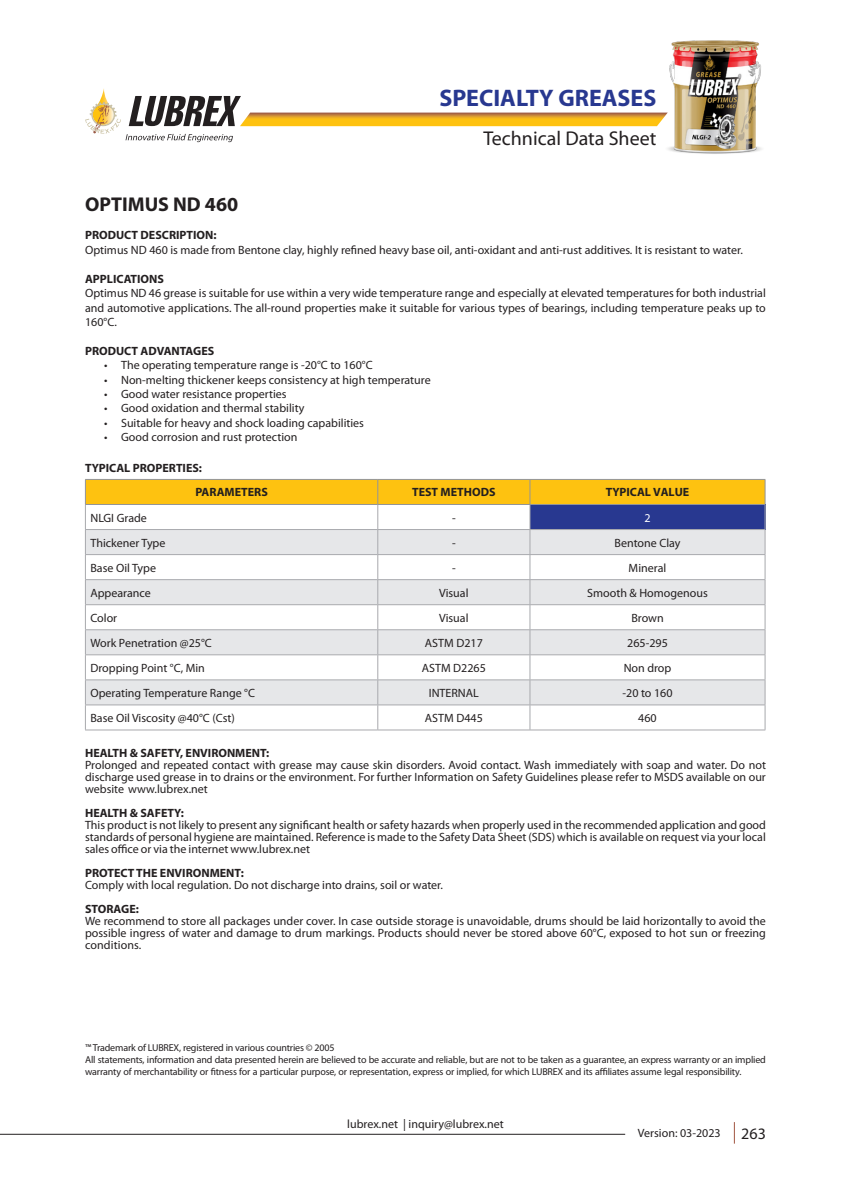
<style>
.page{position:relative;width:851px;height:1191px;background:#fff}
.page>*{position:absolute;margin:0;border:0;box-sizing:border-box;transform-origin:0 0}
.t1{font:700 24px "Myriad Pro";color:#283890}
.t2{font:20px "Myriad Pro";color:#231f20}
.t3{font:700 20px "Myriad Pro";color:#231f20}
.t4{font:16px "Myriad Pro";color:#231f20}
.t5{font:12px/12px "Myriad Pro";color:#231f20;text-align:justify}
.t6{font:700 12px "Myriad Pro";color:#231f20}
.t7{font:12px "Myriad Pro";color:#fff}
.t8{font:10px/12px "Myriad Pro";letter-spacing:-.015em;color:#231f20}
</style>
<div class="page">
<svg style="left:734px;top:1122px;width:1px;height:21px"></svg>
<hr style="left:0;top:1134px;width:625px;height:1px;background:#231f20">
<svg style="left:85px;top:88px;width:575px;height:54px"></svg>
<img style="left:660px;top:40px;width:102px;height:114px">
<hr style="left:85px;top:729px;width:293px;height:1px;background:#a8a9ad">
<hr style="left:378px;top:729px;width:152px;height:1px;background:#a8a9ad">
<hr style="left:530px;top:729px;width:235px;height:1px;background:#a8a9ad">
<svg style="left:85px;top:479px;width:680px;height:250px"></svg>
<hr style="left:530px;top:504px;width:235px;height:1px;background:#939598">
<h1 class="t1" style="left:439px;top:83px;width:218px">SPECIALTY GREASES</h1>
<h2 class="t2" style="left:483px;top:126px;width:174px">Technical Data Sheet</h2>
<p class="t3" style="left:85px;top:191px;width:155px">OPTIMUS ND 460</p>
<p class="t6" style="left:85px;top:228px;width:133px">PRODUCT DESCRIPTION:</p>
<p class="t5" style="left:85px;top:244px;width:659px">Optimus ND 460 is made from Bentone clay, highly refined heavy base oil, anti-oxidant and anti-rust additives. It is resistant to water.</p>
<p class="t6" style="left:85px;top:271px;width:80px">APPLICATIONS</p>
<p class="t5" style="left:85px;top:286px;width:682px;line-height:14.4px">Optimus ND 46 grease is suitable for use within a very wide temperature range and especially at elevated temperatures for both industrial and automotive applications. The all-round properties make it suitable for various types of bearings, including temperature peaks up to 160°C.</p>
<p class="t6" style="left:85px;top:343px;width:131px">PRODUCT ADVANTAGES</p>
<p class="t5" style="left:104px;top:359px;width:270px">• The operating temperature range is -20°C to 160°C</p>
<p class="t5" style="left:104px;top:373px;width:328px">• Non-melting thickener keeps consistency at high temperature</p>
<p class="t5" style="left:104px;top:388px;width:184px">• Good water resistance properties</p>
<p class="t5" style="left:104px;top:402px;width:202px">• Good oxidation and thermal stability</p>
<p class="t5" style="left:104px;top:416px;width:261px">• Suitable for heavy and shock loading capabilities</p>
<p class="t5" style="left:104px;top:431px;width:195px">• Good corrosion and rust protection</p>
<p class="t6" style="left:85px;top:460px;width:118px">TYPICAL PROPERTIES:</p>
<p class="t6" style="left:195px;top:484px;width:74px">PARAMETERS</p>
<p class="t6" style="left:412px;top:484px;width:85px">TEST METHODS</p>
<p class="t6" style="left:605px;top:484px;width:85px">TYPICAL VALUE</p>
<p class="t5" style="left:90px;top:511px;width:58px">NLGI Grade</p>
<p class="t5" style="left:452px;top:511px;width:5px">-</p>
<p class="t7" style="left:644px;top:510px;width:8px">2</p>
<p class="t5" style="left:90px;top:536px;width:76px">Thickener Type</p>
<p class="t5" style="left:452px;top:536px;width:5px">-</p>
<p class="t5" style="left:614px;top:536px;width:68px">Bentone Clay</p>
<p class="t5" style="left:90px;top:561px;width:67px">Base Oil Type</p>
<p class="t5" style="left:452px;top:561px;width:5px">-</p>
<p class="t5" style="left:628px;top:561px;width:39px">Mineral</p>
<p class="t5" style="left:90px;top:586px;width:62px">Appearance</p>
<p class="t5" style="left:439px;top:586px;width:31px">Visual</p>
<p class="t5" style="left:587px;top:586px;width:122px">Smooth &amp; Homogenous</p>
<p class="t5" style="left:90px;top:611px;width:28px">Color</p>
<p class="t5" style="left:439px;top:611px;width:31px">Visual</p>
<p class="t5" style="left:631px;top:611px;width:34px">Brown</p>
<p class="t5" style="left:90px;top:636px;width:123px">Work Penetration @25°C</p>
<p class="t5" style="left:425px;top:636px;width:59px">ASTM D217</p>
<p class="t5" style="left:627px;top:636px;width:42px">265-295</p>
<p class="t5" style="left:90px;top:661px;width:116px">Dropping Point °C, Min</p>
<p class="t5" style="left:422px;top:661px;width:66px">ASTM D2265</p>
<p class="t5" style="left:623px;top:661px;width:49px">Non drop</p>
<p class="t5" style="left:90px;top:686px;width:166px">Operating Temperature Range °C</p>
<p class="t5" style="left:429px;top:686px;width:51px">INTERNAL</p>
<p class="t5" style="left:622px;top:686px;width:52px">-20 to 160</p>
<p class="t5" style="left:90px;top:711px;width:146px">Base Oil Viscosity @40°C (Cst)</p>
<p class="t5" style="left:425px;top:711px;width:59px">ASTM D445</p>
<p class="t5" style="left:638px;top:711px;width:20px">460</p>
<p class="t6" style="left:85px;top:745px;width:186px">HEALTH &amp; SAFETY, ENVIRONMENT:</p>
<p class="t5" style="left:85px;top:758px;width:682px">Prolonged and repeated contact with grease may cause skin disorders. Avoid contact. Wash immediately with soap and water. Do not discharge used grease in to drains or the environment. For further Information on Safety Guidelines please refer to MSDS available on our website www.lubrex.net</p>
<p class="t6" style="left:85px;top:805px;width:100px">HEALTH &amp; SAFETY:</p>
<p class="t5" style="left:85px;top:818px;width:682px">This product is not likely to present any significant health or safety hazards when properly used in the recommended application and good standards of personal hygiene are maintained. Reference is made to the Safety Data Sheet (SDS) which is available on request via your local sales office or via the internet www.lubrex.net</p>
<p class="t6" style="left:85px;top:865px;width:160px">PROTECT THE ENVIRONMENT:</p>
<p class="t5" style="left:85px;top:878px;width:359px">Comply with local regulation. Do not discharge into drains, soil or water.</p>
<p class="t6" style="left:85px;top:901px;width:55px">STORAGE:</p>
<p class="t5" style="left:85px;top:914px;width:682px">We recommend to store all packages under cover. In case outside storage is unavoidable, drums should be laid horizontally to avoid the possible ingress of water and damage to drum markings. Products should never be stored above 60°C, exposed to hot sun or freezing conditions.</p>
<p class="t8" style="left:85px;top:1042px;width:251px">™ Trademark of LUBREX, registered in various countries © 2005</p>
<p class="t8" style="left:85px;top:1054px;width:682px">All statements, information and data presented herein are believed to be accurate and reliable, but are not to be taken as a guarantee, an express warranty or an implied warranty of merchantability or fitness for a particular purpose, or representation, express or implied, for which LUBREX and its affiliates assume legal responsibility.</p>
<p class="t5" style="left:347px;top:1117px;width:158px">lubrex.net | inquiry@lubrex.net</p>
<p class="t5" style="left:638px;top:1126px;width:84px">Version: 03-2023</p>
<h3 class="t4" style="left:741px;top:1123px;width:26px">263</h3>
</div>
